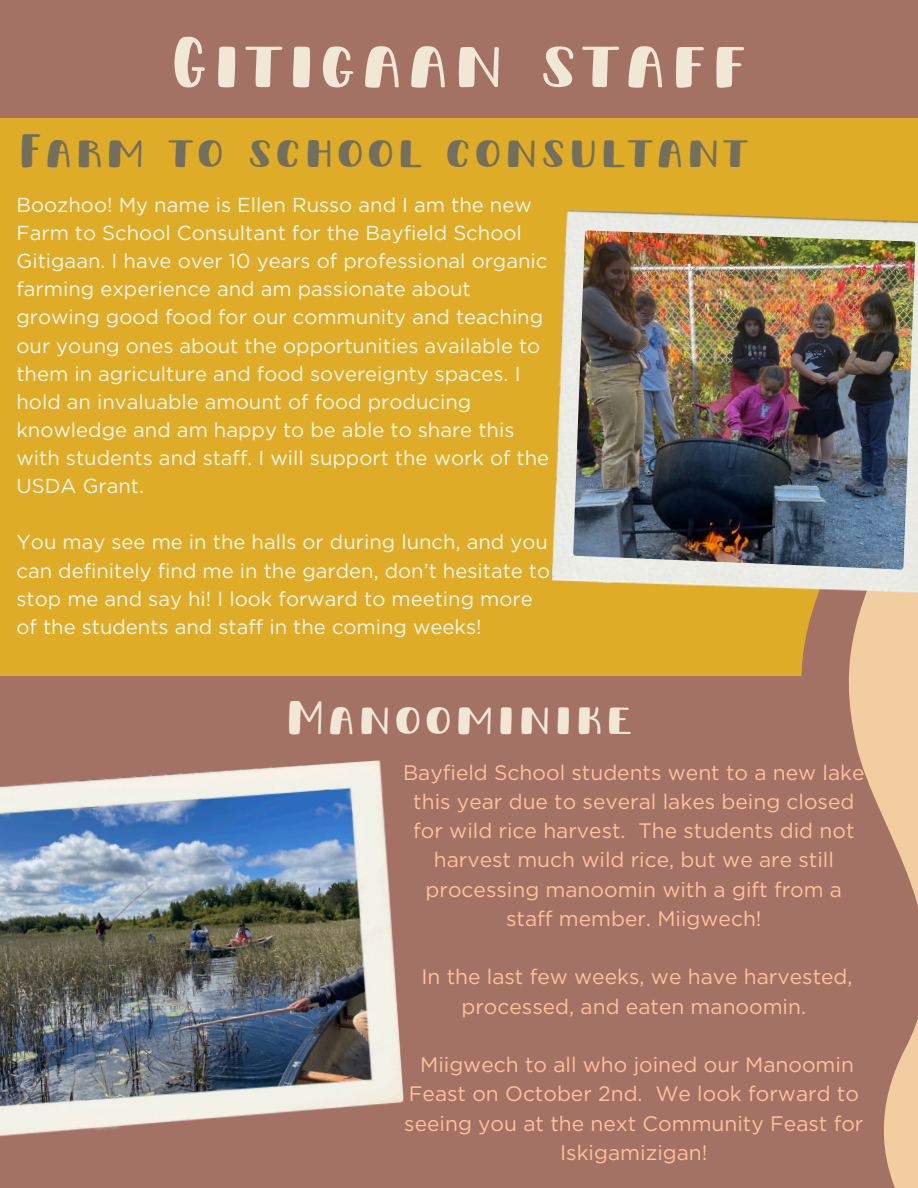
<style>
.page{position:relative;width:918px;height:1188px;background:#deac26}
.page>*{position:absolute;margin:0;border:0;box-sizing:border-box;transform-origin:0 0}
.t1{font:75px "Pinafore SC Upright";color:#f1e7d5}
.t2{font:49.5px "Pinafore SC Upright";color:#726f5f}
.t3{font:49.5px "Pinafore SC Upright";color:#f1e7d5}
.t4{font:21px/29.2px "Gotham";color:#ffc19e;text-align:center}
.t5{font:20.25px/28.2px "Gotham";color:#f8f6ed}
</style>
<div class="page">
<div style="left:0;top:676px;width:918px;height:512px;background:#a37264"></div>
<svg style="left:801px;top:594px;width:27px;height:82px;fill:#a37264"></svg>
<svg style="left:828px;top:594px;width:90px;height:594px"></svg>
<div style="left:0;top:0;width:918px;height:118px;background:#a37264"></div>
<img style="left:0;top:760px;width:404px;height:377px">
<img style="left:552px;top:210px;width:366px;height:384px">
<img style="left:573px;top:230px;width:342px;height:340px">
<h2 class="t1" style="left:169px;top:10px;width:582px">Gitigaan staff</h2>
<p class="t2" style="left:17px;top:116px;width:735px">Farm to school consultant</p>
<p class="t5" style="left:16px;top:191px;width:534px">Boozhoo! My name is Ellen Russo and I am the new Farm to School Consultant for the Bayfield School Gitigaan. I have over 10 years of professional organic farming experience and am passionate about growing good food for our community and teaching our young ones about the opportunities available to them in agriculture and food sovereignty spaces. I hold an invaluable amount of food producing knowledge and am happy to be able to share this with students and staff. I will support the work of the USDA Grant.</p>
<p class="t5" style="left:16px;top:528px;width:535px">You may see me in the halls or during lunch, and you can definitely find me in the garden, don’t hesitate to stop me and say hi! I look forward to meeting more of the students and staff in the coming weeks!</p>
<p class="t3" style="left:284px;top:683px;width:351px">Manoominike</p>
<h2 class="t4" style="left:403px;top:757px;width:463px">Bayfield School students went to a new lake this year due to several lakes being closed for wild rice harvest. The students did not harvest much wild rice, but we are still processing manoomin with a gift from a staff member. Miigwech!</h2>
<p class="t4" style="left:421px;top:962px;width:433px">In the last few weeks, we have harvested, processed, and eaten manoomin.</p>
<p class="t4" style="left:404px;top:1050px;width:461px">Miigwech to all who joined our Manoomin Feast on October 2nd. We look forward to seeing you at the next Community Feast for Iskigamizigan!</p>
</div>
